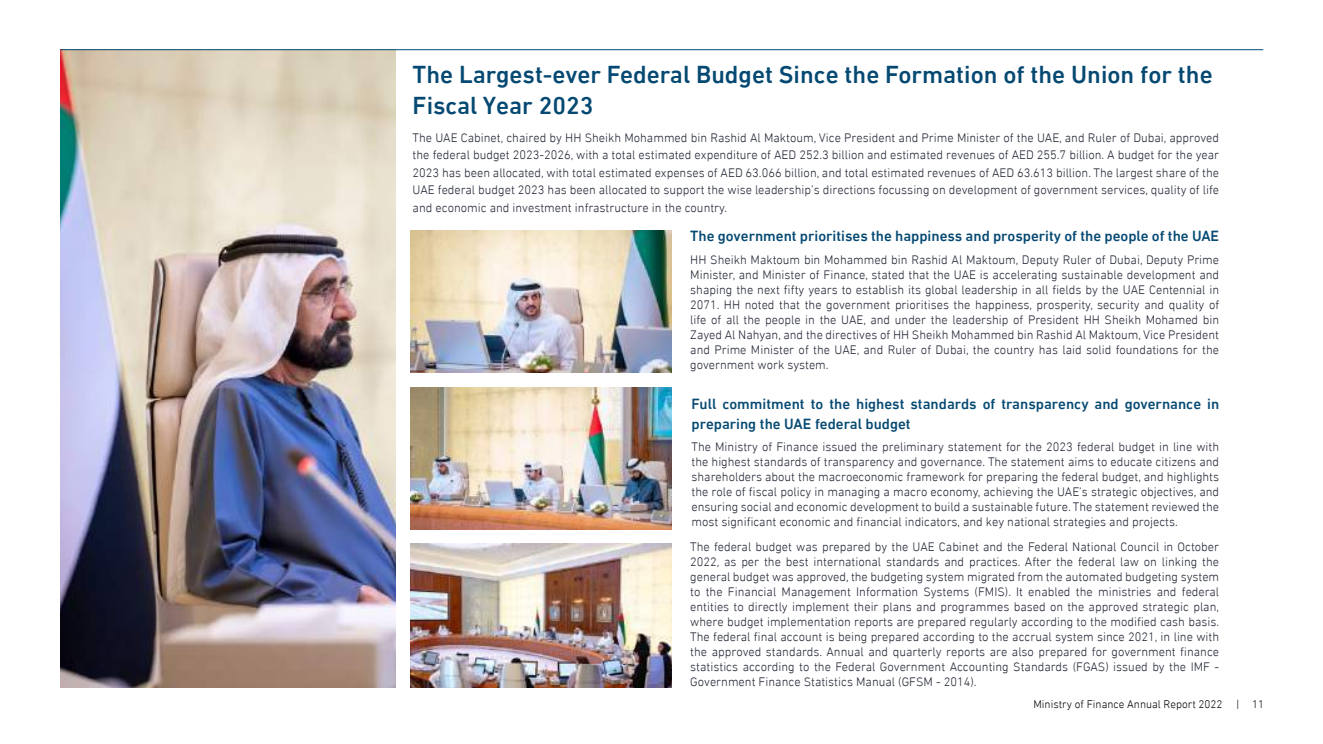
<style>
.page{position:relative;width:1323px;height:744px;background:#fff}
.page>*{position:absolute;margin:0;border:0;box-sizing:border-box;transform-origin:0 0}
.t1{font:500 25px/31.2px "DIN Next LT Arabic";color:#054972}
.t2{font:500 15px/20px "DIN Next LT Arabic";color:#054972}
.t3{font:300 12.5px/15px "DIN Next LT Arabic";color:#202533;text-align:justify}
.t4{font:300 11.25px "DIN Next LT Arabic";color:#000}
</style>
<div class="page">
<img style="left:410px;top:387px;width:262px;height:142px">
<img style="left:410px;top:230px;width:262px;height:142px">
<img style="left:410px;top:544px;width:262px;height:143px">
<img style="left:60px;top:50px;width:336px;height:638px">
<hr style="left:60px;top:49px;width:1203px;height:1px;background:#054972">
<h1 class="t1" style="left:412px;top:58px;width:801px">The Largest-ever Federal Budget Since the Formation of the Union for the<br>Fiscal Year 2023</h1>
<p class="t3" style="left:412px;top:128px;width:808px;line-height:17.5px">The UAE Cabinet, chaired by HH Sheikh Mohammed bin Rashid Al Maktoum, Vice President and Prime Minister of the UAE, and Ruler of Dubai, approved the federal budget 2023-2026, with a total estimated expenditure of AED 252.3 billion and estimated revenues of AED 255.7 billion. A budget for the year 2023 has been allocated, with total estimated expenses of AED 63.066 billion, and total estimated revenues of AED 63.613 billion. The largest share of the UAE federal budget 2023 has been allocated to support the wise leadership’s directions focussing on development of government services, quality of life and economic and investment infrastructure in the country.</p>
<p class="t2" style="left:690px;top:226px;width:530px">The government prioritises the happiness and prosperity of the people of the UAE</p>
<p class="t3" style="left:690px;top:252px;width:530px">HH Sheikh Maktoum bin Mohammed bin Rashid Al Maktoum, Deputy Ruler of Dubai, Deputy Prime Minister, and Minister of Finance, stated that the UAE is accelerating sustainable development and shaping the next fifty years to establish its global leadership in all fields by the UAE Centennial in 2071. HH noted that the government prioritises the happiness, prosperity, security and quality of life of all the people in the UAE, and under the leadership of President HH Sheikh Mohamed bin Zayed Al Nahyan, and the directives of HH Sheikh Mohammed bin Rashid Al Maktoum, Vice President and Prime Minister of the UAE, and Ruler of Dubai, the country has laid solid foundations for the government work system.</p>
<p class="t2" style="left:691px;top:393px;width:529px">Full commitment to the highest standards of transparency and governance in preparing the UAE federal budget</p>
<p class="t3" style="left:691px;top:439px;width:529px">The Ministry of Finance issued the preliminary statement for the 2023 federal budget in line with the highest standards of transparency and governance. The statement aims to educate citizens and shareholders about the macroeconomic framework for preparing the federal budget, and highlights the role of fiscal policy in managing a macro economy, achieving the UAE’s strategic objectives, and ensuring social and economic development to build a sustainable future. The statement reviewed the most significant economic and financial indicators, and key national strategies and projects.</p>
<p class="t3" style="left:690px;top:539px;width:530px">The federal budget was prepared by the UAE Cabinet and the Federal National Council in October 2022, as per the best international standards and practices. After the federal law on linking the general budget was approved, the budgeting system migrated from the automated budgeting system to the Financial Management Information Systems (FMIS). It enabled the ministries and federal entities to directly implement their plans and programmes based on the approved strategic plan, where budget implementation reports are prepared regularly according to the modified cash basis.<br>The federal final account is being prepared according to the accrual system since 2021, in line with the approved standards. Annual and quarterly reports are also prepared for government finance statistics according to the Federal Government Accounting Standards (FGAS) issued by the IMF - Government Finance Statistics Manual (GFSM - 2014).</p>
<p class="t4" style="left:1033px;top:698px;width:232px">Ministry of Finance Annual Report 2022 | 11</p>
</div>
